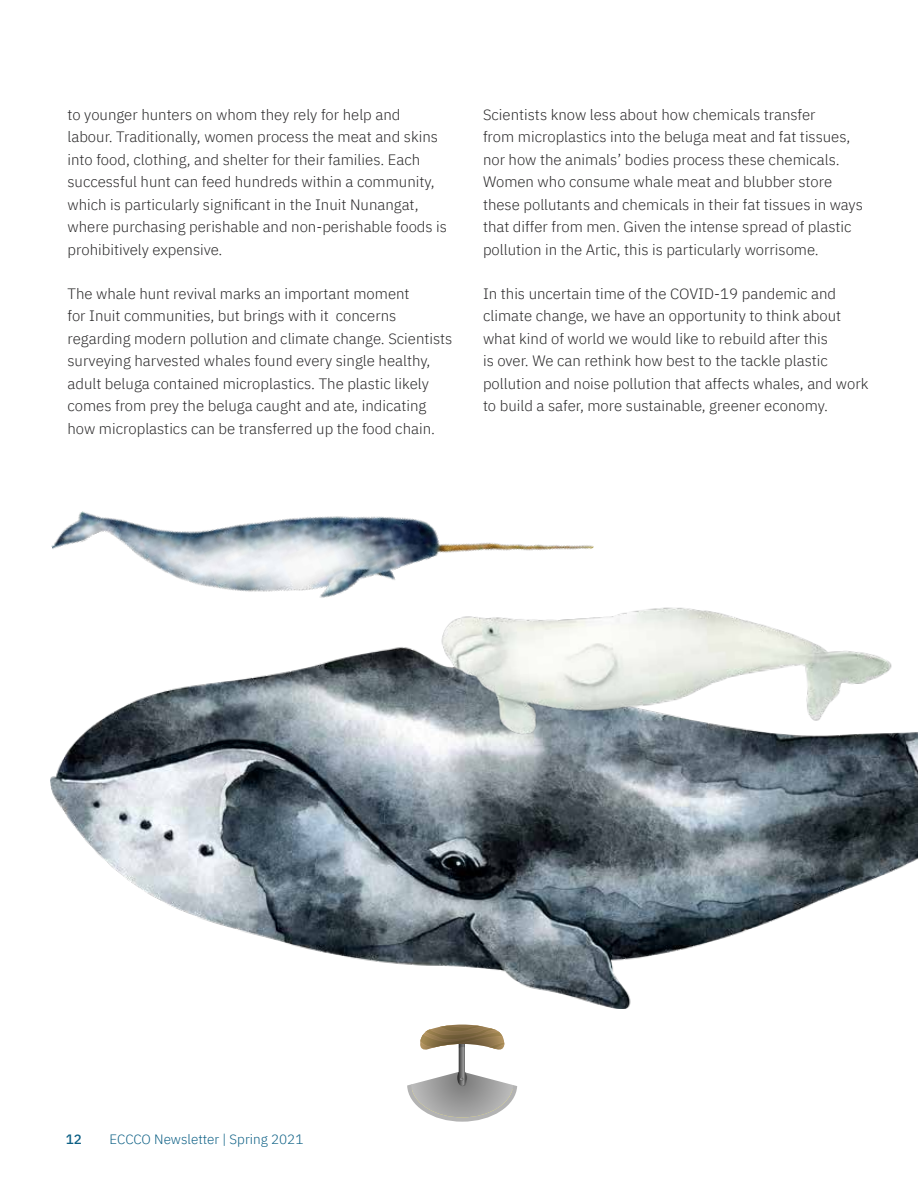
<style>
.page{position:relative;width:918px;height:1188px;background:#fff}
.page>*{position:absolute;margin:0;border:0;box-sizing:border-box;transform-origin:0 0}
.t1{font:300 15px/22.5px "IBM Plex Sans";color:#292829}
.t2{font:300 13.5px "IBM Plex Sans";color:#0d6085}
.t3{font:500 13.5px "IBM Plex Sans";color:#0d6085}
</style>
<div class="page">
<img style="left:51px;top:732px;width:867px;height:276px">
<img style="left:421px;top:607px;width:481px;height:146px">
<img style="left:51px;top:511px;width:543px;height:231px">
<svg style="left:407px;top:1025px;width:110px;height:97px"></svg>
<p class="t1" style="left:68px;top:102px;width:381px">to younger hunters on whom they rely for help and labour. Traditionally, women process the meat and skins into food, clothing, and shelter for their families. Each successful hunt can feed hundreds within a community, which is particularly significant in the Inuit Nunangat, where purchasing perishable and non-perishable foods is prohibitively expensive.</p>
<p class="t1" style="left:68px;top:281px;width:386px">The whale hunt revival marks an important moment<br>for Inuit communities, but brings with it concerns regarding modern pollution and climate change. Scientists surveying harvested whales found every single healthy, adult beluga contained microplastics. The plastic likely comes from prey the beluga caught and ate, indicating how microplastics can be transferred up the food chain.</p>
<p class="t1" style="left:483px;top:102px;width:381px">Scientists know less about how chemicals transfer<br>from microplastics into the beluga meat and fat tissues, nor how the animals’ bodies process these chemicals.<br>Women who consume whale meat and blubber store these pollutants and chemicals in their fat tissues in ways that differ from men. Given the intense spread of plastic pollution in the Artic, this is particularly worrisome.</p>
<p class="t1" style="left:483px;top:281px;width:387px">In this uncertain time of the COVID-19 pandemic and climate change, we have an opportunity to think about what kind of world we would like to rebuild after this<br>is over. We can rethink how best to the tackle plastic pollution and noise pollution that affects whales, and work to build a safer, more sustainable, greener economy.</p>
<p class="t3" style="left:66px;top:1129px;width:18px">12</p>
<p class="t2" style="left:109px;top:1129px;width:196px">ECCCO Newsletter | Spring 2021</p>
</div>
